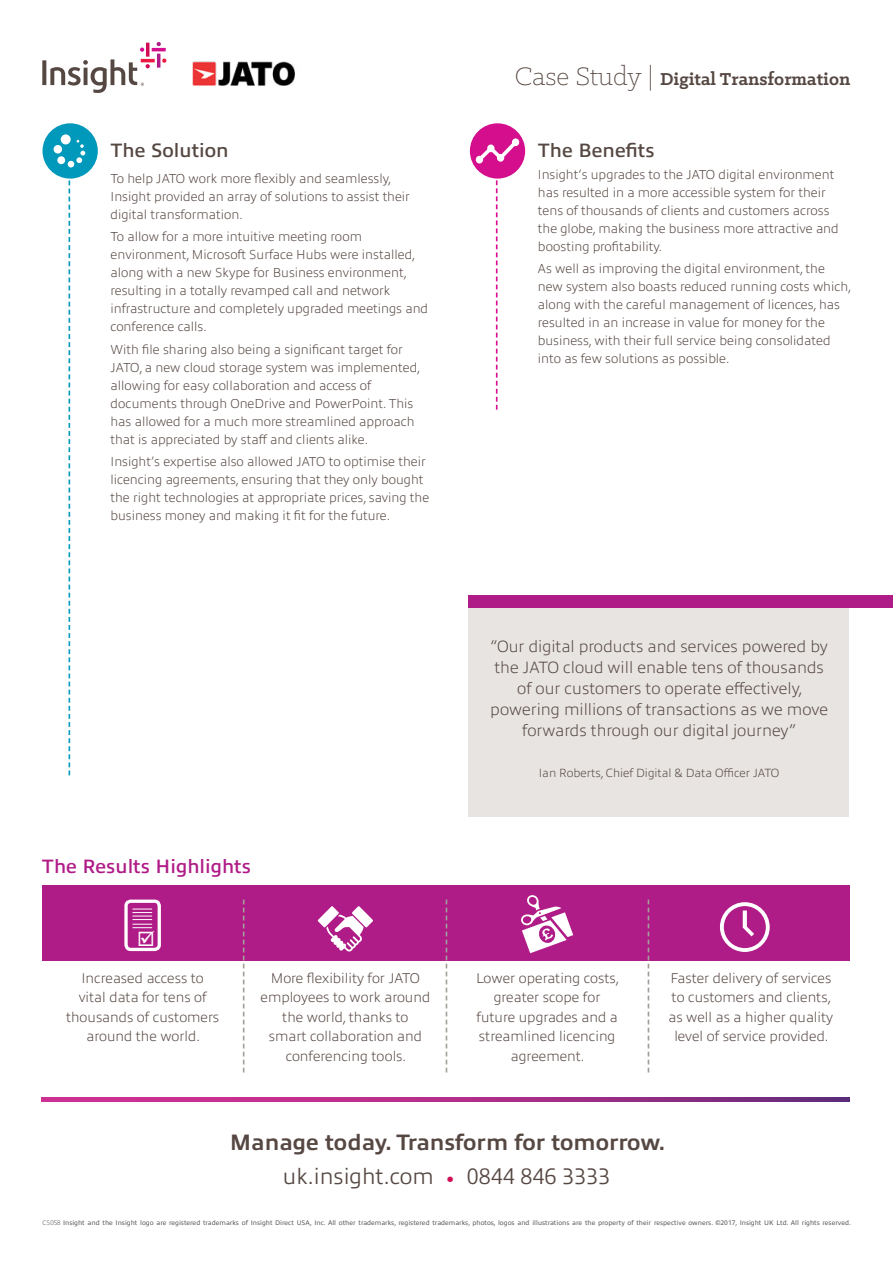
<style>
.page{position:relative;width:893px;height:1263px;background:#fff}
.page>*{position:absolute;margin:0;border:0;box-sizing:border-box;transform-origin:0 0}
.t1{font:700 22.5px/34.5px "Allumi Pro";color:#554742;text-align:center}
.t2{font:700 19.5px "Klinic Slab";color:#554742}
.t3{font:600 19.5px "Allumi Pro";color:#554742}
.t4{font:600 19.5px "Allumi Pro";color:#b01c87}
.t5{font:200 16.5px/21px "Allumi Pro";color:#554742;text-align:center}
.t6{font:200 14.25px/19.5px "Allumi Pro";color:#554742;text-align:center}
.t7{font:200 13.2px/18px "Allumi Pro";color:#554742}
.t8{font:200 12px "Allumi Pro";color:#554742}
.t9{font:6.75px "Allumi Pro";color:#58595b}
.s1{font-weight:300;font-size:28.5px}
.s2{font-weight:300}
.s3{font-family:"Klinic Slab";color:#d30b55}
.s4{font-weight:200}
</style>
<div class="page">
<div style="left:43px;top:123px;width:55px;height:56px;background:#0098bb;border-radius:50%"></div>
<div style="left:61px;top:134px;width:10px;height:10px;background:#fff;border-radius:50%"></div>
<div style="left:54px;top:145px;width:8px;height:8px;background:#fff;border-radius:50%"></div>
<div style="left:57px;top:156px;width:8px;height:8px;background:#fff;border-radius:50%"></div>
<svg style="left:68px;top:140px;width:17px;height:635px"></svg>
<div style="left:469px;top:607px;width:380px;height:210px;background:#e7e4e2"></div>
<div style="left:468px;top:595px;width:425px;height:12px;background:#b01c87"></div>
<svg style="left:42px;top:1097px;width:808px;height:4px;background:#a82e89"></svg>
<div style="left:470px;top:123px;width:55px;height:56px;background:#d40e8c;border-radius:50%"></div>
<svg style="left:476px;top:138px;width:43px;height:272px"></svg>
<img style="left:193px;top:61px;width:102px;height:24px">
<svg style="left:157px;top:42px;width:4px;height:4px"></svg>
<hr style="left:157px;top:54px;width:3px;height:14px;background:#b01c87">
<hr style="left:146px;top:43px;width:3px;height:14px;background:#d30b55">
<svg style="left:140px;top:48px;width:4px;height:4px"></svg>
<hr style="left:152px;top:48px;width:14px;height:3px;background:#d40e8c">
<svg style="left:162px;top:59px;width:4px;height:4px"></svg>
<hr style="left:141px;top:59px;width:14px;height:3px;background:#ed1844">
<svg style="left:42px;top:59px;width:108px;height:34px"></svg>
<div style="left:43px;top:885px;width:807px;height:76px;background:#b01c87"></div>
<svg style="left:243px;top:899px;width:1px;height:173px"></svg>
<svg style="left:446px;top:899px;width:1px;height:173px"></svg>
<svg style="left:648px;top:899px;width:1px;height:173px"></svg>
<svg style="left:521px;top:895px;width:52px;height:58px"></svg>
<svg style="left:318px;top:906px;width:55px;height:45px"></svg>
<div style="left:124px;top:899px;width:37px;height:52px;border:3px solid #fff;border-radius:5px"></div>
<svg style="left:720px;top:902px;width:50px;height:50px"></svg>
<div style="left:724px;top:906px;width:42px;height:42px;background:#b01c87;border-radius:50%"></div>
<svg style="left:743px;top:910px;width:11px;height:26px"></svg>
<svg style="left:132px;top:909px;width:21px;height:20px"></svg>
<h2 class="t3" style="left:111px;top:136px;width:120px">The Solution</h2>
<p class="t7" style="left:111px;top:169px;width:301px">To help JATO work more flexibly and seamlessly,<br>Insight provided an array of solutions to assist their digital transformation.</p>
<p class="t7" style="left:111px;top:227px;width:319px">To allow for a more intuitive meeting room environment, Microsoft Surface Hubs were installed, along with a new Skype for Business environment, resulting in a totally revamped call and network infrastructure and completely upgraded meetings and conference calls.</p>
<p class="t7" style="left:111px;top:339px;width:311px">With file sharing also being a significant target for JATO, a new cloud storage system was implemented, allowing for easy collaboration and access of documents through OneDrive and PowerPoint. This has allowed for a much more streamlined approach that is appreciated by staff and clients alike.</p>
<p class="t7" style="left:111px;top:451px;width:320px">Insight’s expertise also allowed JATO to optimise their licencing agreements, ensuring that they only bought the right technologies at appropriate prices, saving the business money and making it fit for the future.</p>
<h2 class="t4" style="left:42px;top:852px;width:210px">The Results Highlights</h2>
<h2 class="t2" style="left:515px;top:67px;width:337px"><span class="s1">Case Study |</span> Digital Transformation</h2>
<h2 class="t3" style="left:538px;top:136px;width:118px">The Benefits</h2>
<p class="t7" style="left:538px;top:164px;width:302px">Insight’s upgrades to the JATO digital environment has resulted in a more accessible system for their tens of thousands of clients and customers across the globe, making the business more attractive and boosting profitability.</p>
<p class="t7" style="left:538px;top:259px;width:315px">As well as improving the digital environment, the new system also boasts reduced running costs which, along with the careful management of licences, has resulted in an increase in value for money for the business, with their full service being consolidated into as few solutions as possible.</p>
<p class="t5" style="left:490px;top:635px;width:339px">“Our digital products and services powered by the JATO cloud will enable tens of thousands of our customers to operate effectively, powering millions of transactions as we move forwards through our digital journey”</p>
<p class="t8" style="left:539px;top:764px;width:242px">Ian Roberts, Chief Digital &amp; Data Officer JATO</p>
<p class="t6" style="left:66px;top:967px;width:155px">Increased access to<br>vital data for tens of thousands of customers around the world.</p>
<p class="t6" style="left:261px;top:967px;width:171px">More flexibility for JATO employees to work around the world, thanks to<br>smart collaboration and conferencing tools.</p>
<p class="t6" style="left:476px;top:967px;width:145px">Lower operating costs, greater scope for future upgrades and a streamlined licencing agreement.</p>
<p class="t6" style="left:668px;top:967px;width:166px">Faster delivery of services to customers and clients, as well as a higher quality level of service provided.</p>
<h1 class="t1" style="left:230px;top:1123px;width:437px">Manage today. Transform for tomorrow. <span class="s2">uk.insight.com</span> <span class="s3">•</span> <span class="s2">0844 846 3333</span></h1>
<p class="t9" style="left:43px;top:1218px;width:810px"><span class="s4">CS058</span> Insight and the Insight logo are registered trademarks of Insight Direct USA, Inc. All other trademarks, registered trademarks, photos, logos and illustrations are the property of their respective owners. ©2017, Insight UK Ltd. All rights reserved.</p>
</div>
